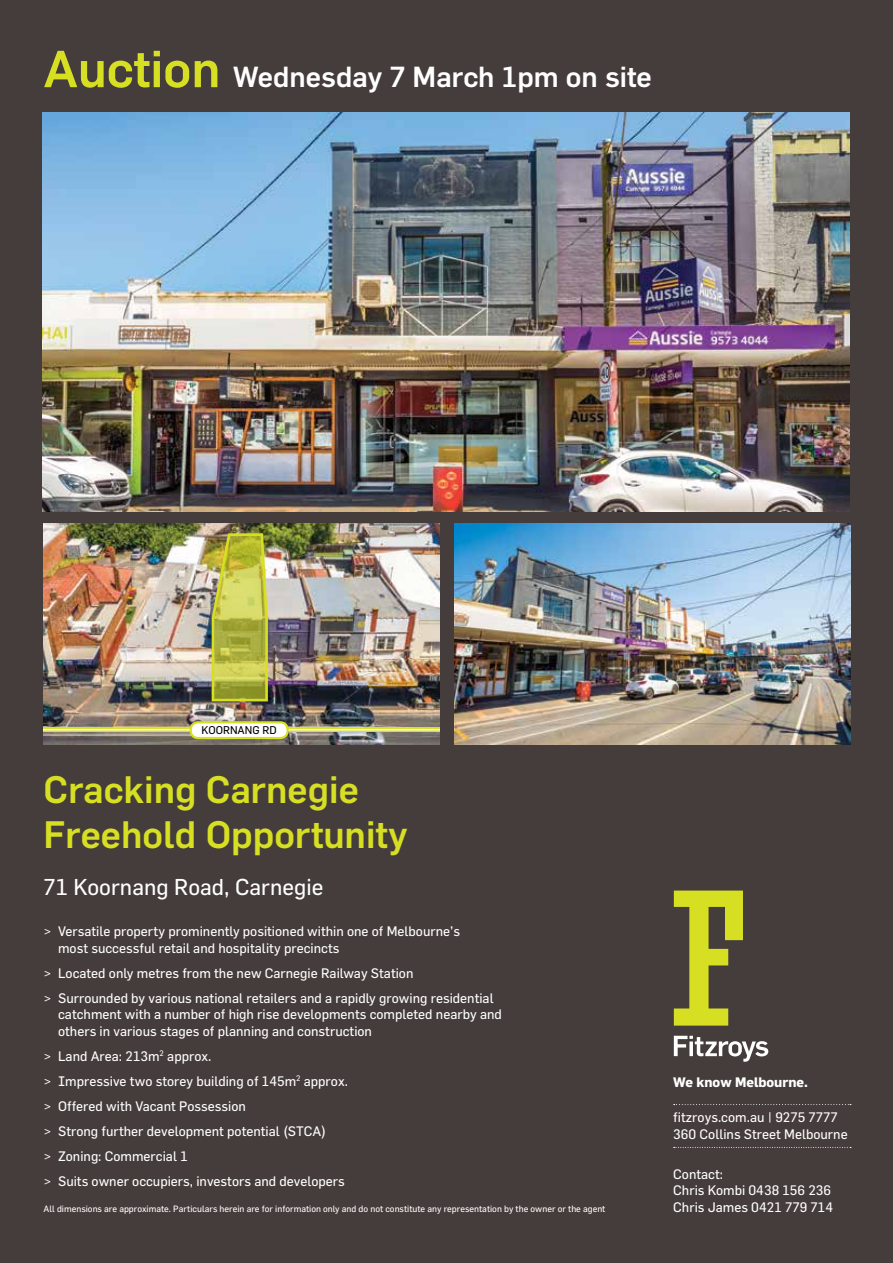
<style>
.page{position:relative;width:893px;height:1263px;background:#453d3b}
.page>*{position:absolute;margin:0;border:0;box-sizing:border-box;transform-origin:0 0}
.t1{font:500 37.5px/45px "Flama";color:#d7df23}
.t2{font:500 28.5px "Flama";color:#fff}
.t3{font:22.5px "Flama";color:#fff}
.t4{font:13.5px/25px "Flama";color:#fff}
.t5{font:700 13.5px "Flama";color:#fff}
.t6{font:11.1px "Flama";color:#000}
.t7{font:9px "Flama";color:#fff}
.s1{font-size:51px;color:#d7df23}
</style>
<div class="page">
<img style="left:44px;top:524px;width:396px;height:221px">
<div style="left:44px;top:727px;width:396px;height:5px;background:#fff"></div>
<hr style="left:44px;top:727px;width:396px;height:2px;background:#d7df23">
<hr style="left:44px;top:730px;width:396px;height:2px;background:#d7df23">
<img style="left:210px;top:532px;width:59px;height:171px">
<div style="left:191px;top:722px;width:97px;height:16px;background:#fff;border-radius:7px"></div>
<div style="left:190px;top:721px;width:99px;height:18px;border:2px solid #d7df23;border-radius:7px"></div>
<img style="left:454px;top:524px;width:396px;height:221px">
<img style="left:43px;top:113px;width:807px;height:398px">
<svg style="left:674px;top:1104px;width:177px;height:1px"></svg>
<svg style="left:674px;top:1147px;width:177px;height:1px"></svg>
<svg style="left:674px;top:890px;width:69px;height:135px"></svg>
<svg style="left:674px;top:1036px;width:94px;height:26px"></svg>
<h2 class="t2" style="left:44px;top:60px;width:610px"><span class="s1">Auction</span> Wednesday 7 March 1pm on site</h2>
<p class="t6" style="left:202px;top:723px;width:76px">KOORNANG RD</p>
<h1 class="t1" style="left:44px;top:767px;width:366px">Cracking Carnegie<br>Freehold Opportunity</h1>
<h3 class="t3" style="left:44px;top:873px;width:281px">71 Koornang Road, Carnegie</h3>
<p class="t4" style="left:58px;top:923px;width:404px;line-height:16.5px;text-indent:-15px">&gt; Versatile property prominently positioned within one of Melbourne’s most successful retail and hospitality precincts</p>
<p class="t4" style="left:44px;top:960px;width:452px">&gt; Located only metres from the new Carnegie Railway Station<br>&gt; Surrounded by various national retailers and a rapidly growing residential</p>
<p class="t4" style="left:58px;top:1006px;width:445px;line-height:16.5px">catchment with a number of high rise developments completed nearby and others in various stages of planning and construction</p>
<p class="t4" style="left:44px;top:1043px;width:306px">&gt; Land Area: 213m<sup>2</sup> approx.<br>&gt; Impressive two storey building of 145m<sup>2</sup> approx. &gt; Offered with Vacant Possession<br>&gt; Strong further development potential (STCA)<br>&gt; Zoning: Commercial 1<br>&gt; Suits owner occupiers, investors and developers</p>
<p class="t5" style="left:673px;top:1074px;width:136px">We know Melbourne.</p>
<p class="t4" style="left:673px;top:1108px;width:176px;line-height:16.5px">fitzroys.com.au | 9275 7777<br>360 Collins Street Melbourne</p>
<p class="t4" style="left:673px;top:1165px;width:159px;line-height:16.5px">Contact:<br>Chris Kombi 0438 156 236</p>
<p class="t7" style="left:44px;top:1203px;width:563px">All dimensions are approximate. Particulars herein are for information only and do not constitute any representation by the owner or the agent</p>
<p class="t4" style="left:673px;top:1194px;width:161px">Chris James 0421 779 714</p>
</div>
